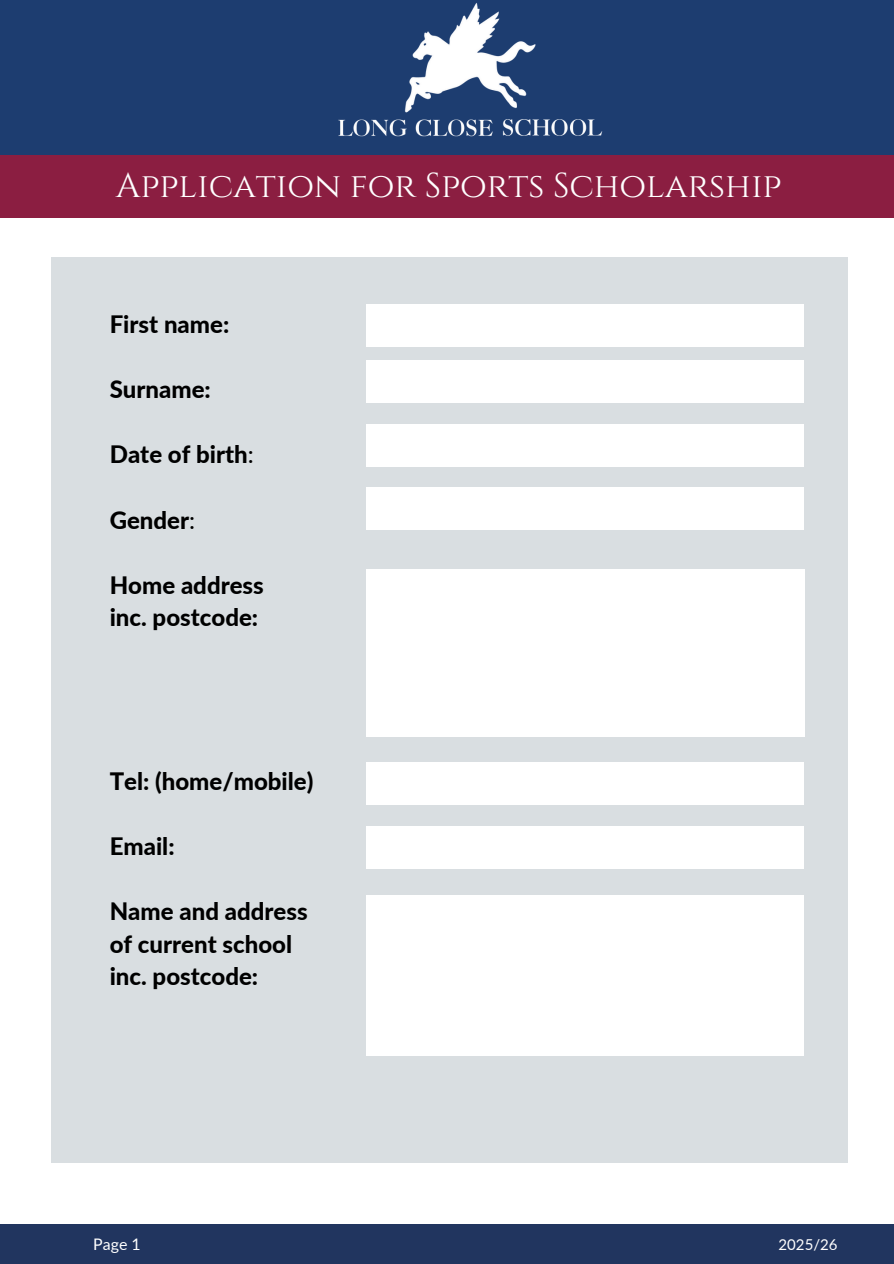
<style>
.page{position:relative;width:894px;height:1264px;background:#fff}
.page>*{position:absolute;margin:0;border:0;box-sizing:border-box;transform-origin:0 0}
.t1{font:34.5px "Cinzel";color:#fff}
.t2{font:800 24px/32.7px "Lato";color:#000}
.t3{font:15.9px "Lato";color:#fff}
.t4{font:15px "Lato";color:#fff}
.s1{font-weight:400}
</style>
<div class="page">
<div style="left:0;top:0;width:893px;height:155px;background:#1d3d70"></div>
<div style="left:0;top:155px;width:893px;height:62px;background:#8b1e41"></div>
<div style="left:0;top:1224px;width:893px;height:39px;background:#21355f"></div>
<img style="left:338px;top:3px;width:265px;height:134px">
<div style="left:51px;top:257px;width:796px;height:906px;background:#d9dee1"></div>
<div style="left:366px;top:304px;width:438px;height:43px;background:#fff"></div>
<div style="left:366px;top:360px;width:438px;height:42px;background:#fff"></div>
<div style="left:366px;top:424px;width:438px;height:42px;background:#fff"></div>
<div style="left:366px;top:487px;width:438px;height:42px;background:#fff"></div>
<div style="left:366px;top:569px;width:438px;height:167px;background:#fff"></div>
<div style="left:366px;top:762px;width:438px;height:43px;background:#fff"></div>
<div style="left:366px;top:826px;width:438px;height:43px;background:#fff"></div>
<div style="left:366px;top:895px;width:438px;height:160px;background:#fff"></div>
<h1 class="t1" style="left:116px;top:163px;width:667px">Application for Sports Scholarship</h1>
<h2 class="t2" style="left:110px;top:307px;width:121px">First name:</h2>
<h3 class="t2" style="left:110px;top:372px;width:103px">Surname:</h3>
<h3 class="t2" style="left:110px;top:437px;width:146px">Date of birth<span class="s1">:</span></h3>
<h2 class="t2" style="left:110px;top:503px;width:87px">Gender<span class="s1">:</span></h2>
<h2 class="t2" style="left:110px;top:568px;width:156px">Home address inc. postcode:</h2>
<h2 class="t2" style="left:110px;top:764px;width:205px">Tel: (home/mobile)</h2>
<h2 class="t2" style="left:110px;top:829px;width:66px">Email:</h2>
<p class="t2" style="left:110px;top:894px;width:199px">Name and address of current school inc. postcode:</p>
<p class="t3" style="left:93px;top:1233px;width:49px">Page 1</p>
<h2 class="t4" style="left:778px;top:1234px;width:60px">2025/26</h2>
</div>
